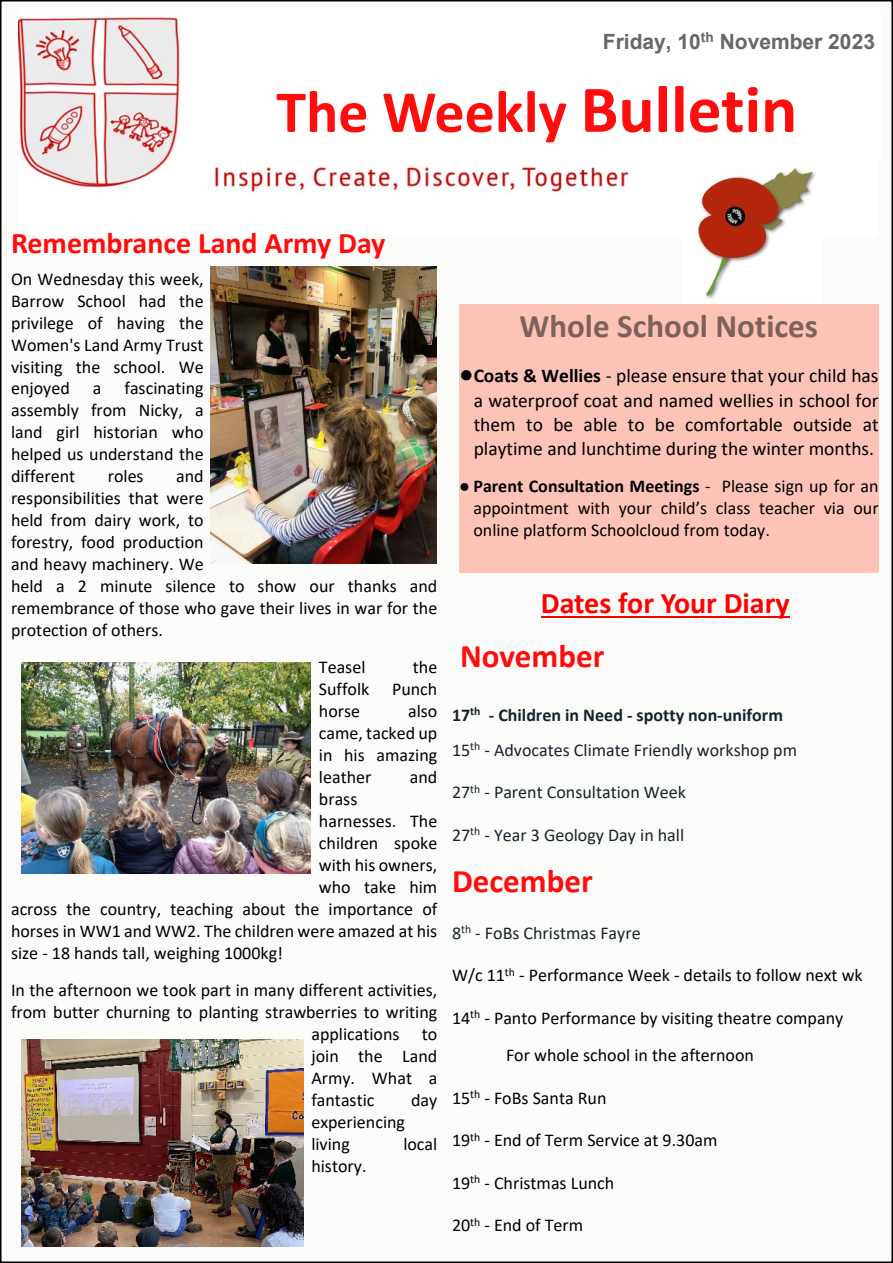
<style>
.page{position:relative;width:893px;height:1263px;background:#fff}
.page>*{position:absolute;margin:0;border:0;box-sizing:border-box;transform-origin:0 0}
.t1{font:700 60px "Calibri";color:#ff0c0d}
.t2{font:700 33px "Calibri";color:rgb(0 0 0/.5)}
.t3{font:700 33px "Calibri";color:#ff0c0d}
.t4{font:700 30px "Calibri";color:#ff0c0d}
.t5{font:700 30px "Calibri";color:#f00}
.t6{font:700 21px "Arial";color:#686764}
.t7{font:19.5px/24.2px "Calibri";color:#000;text-align:justify}
.t8{font:18px/22px "Calibri";color:#000;text-align:justify}
.t9{font:18px/35.1px "Calibri";color:#17232b}
.s1{font-size:67.5px}
.s2{font-family:"Times New Roman";font-weight:700;font-size:24px}
.s3{font-weight:700}
.s4{font-family:"Times New Roman"}
</style>
<div class="page">
<div style="left:0;top:0;width:893px;height:1263px;background:#fbfbfa;border:2px solid #000"></div>
<img style="left:18px;top:17px;width:611px;height:175px">
<div style="left:188px;top:9px;width:693px;height:150px;background:#fff"></div>
<div style="left:633px;top:159px;width:243px;height:78px;background:#fff"></div>
<div style="left:459px;top:304px;width:420px;height:269px;background:#fcc3b6"></div>
<img style="left:21px;top:662px;width:290px;height:212px">
<img style="left:210px;top:267px;width:226px;height:296px">
<img style="left:21px;top:1040px;width:282px;height:206px">
<hr style="left:541px;top:616px;width:249px;height:2px;background:#f00">
<img style="left:697px;top:167px;width:119px;height:132px">
<p class="t6" style="left:603px;top:33px;width:274px">Friday, 10<sup>th</sup> November 2023</p>
<h1 class="t1" style="left:276px;top:87px;width:522px">The Weekly <span class="s1">Bulletin</span></h1>
<h3 class="t4" style="left:11px;top:231px;width:376px">Remembrance Land Army Day</h3>
<p class="t8" style="left:11px;top:269px;width:194px">On Wednesday this week, Barrow School had the privilege of having the Women's Land Army Trust visiting the school. We enjoyed</p>
<p class="t8" style="left:11px;top:379px;width:194px;text-indent:113px">fascinating assembly from Nicky, a land girl historian who helped us understand the different</p>
<p class="t8" style="left:93px;top:379px;width:10px">a</p>
<p class="t8" style="left:108px;top:467px;width:37px">roles</p>
<p class="t8" style="left:11px;top:467px;width:428px;text-align:left;text-indent:165px">and<br>responsibilities that were<br>held from dairy work, to<br>forestry, food production<br>and heavy machinery. We<br>held a 2 minute silence to show our thanks and remembrance of those who gave their lives in war for the protection of others.</p>
<p class="t8" style="left:319px;top:658px;width:48px">Teasel</p>
<p class="t8" style="left:413px;top:658px;width:26px">the</p>
<p class="t8" style="left:319px;top:680px;width:52px">Suffolk</p>
<p class="t8" style="left:392px;top:680px;width:47px">Punch</p>
<p class="t8" style="left:319px;top:702px;width:43px">horse</p>
<p class="t8" style="left:319px;top:702px;width:120px;text-indent:89px">also came, tacked up in his amazing leather</p>
<p class="t8" style="left:410px;top:768px;width:29px">and</p>
<p class="t8" style="left:319px;top:790px;width:40px">brass</p>
<p class="t8" style="left:319px;top:812px;width:120px">harnesses. The</p>
<p class="t8" style="left:319px;top:834px;width:120px">children spoke</p>
<p class="t8" style="left:319px;top:856px;width:120px">with his owners,</p>
<p class="t8" style="left:319px;top:878px;width:120px">who take him</p>
<p class="t8" style="left:11px;top:900px;width:428px">across the country, teaching about the importance of</p>
<p class="t8" style="left:11px;top:922px;width:428px">horses in WW1 and WW2. The children were amazed at his</p>
<p class="t8" style="left:11px;top:944px;width:274px">size - 18 hands tall, weighing 1000kg!</p>
<p class="t8" style="left:11px;top:980px;width:428px">In the afternoon we took part in many different activities,</p>
<p class="t8" style="left:11px;top:1002px;width:428px">from butter churning to planting strawberries to writing</p>
<p class="t8" style="left:311px;top:1024px;width:127px">applications to</p>
<p class="t8" style="left:311px;top:1046px;width:127px">join the Land</p>
<p class="t8" style="left:311px;top:1068px;width:127px">Army. What a</p>
<p class="t8" style="left:311px;top:1090px;width:65px">fantastic</p>
<p class="t8" style="left:411px;top:1090px;width:28px">day</p>
<p class="t8" style="left:311px;top:1112px;width:95px">experiencing living</p>
<p class="t8" style="left:403px;top:1134px;width:36px">local</p>
<p class="t8" style="left:311px;top:1156px;width:57px">history.</p>
<h2 class="t2" style="left:520px;top:312px;width:300px">Whole School Notices</h2>
<p class="t7" style="left:474px;top:365px;width:406px;text-indent:-15px"><span class="s2">●</span><span class="s3">Coats &amp; Wellies</span> - please ensure that your child has a waterproof coat and named wellies in school for them to be able to be comfortable outside at playtime and lunchtime during the winter months.</p>
<p class="t8" style="left:473px;top:476px;width:407px;text-indent:-14px"><span class="s4">●</span> <span class="s3">Parent Consultation Meetings</span> - Please sign up for an appointment with your child’s class teacher via our online platform Schoolcloud from today.</p>
<h3 class="t5" style="left:541px;top:590px;width:250px">Dates for Your Diary</h3>
<h2 class="t3" style="left:460px;top:642px;width:146px">November</h2>
<p class="t9" style="left:452px;top:699px;width:347px"><span class="s3">17</span><sup>th</sup> <span class="s3">- Children in Need - spotty non-uniform<br></span>15<sup>th</sup> - Advocates Climate Friendly workshop pm</p>
<p class="t9" style="left:452px;top:776px;width:236px">27<sup>th</sup> - Parent Consultation Week</p>
<p class="t9" style="left:452px;top:819px;width:234px">27<sup>th</sup> - Year 3 Geology Day in hall</p>
<h2 class="t3" style="left:452px;top:867px;width:142px">December</h2>
<p class="t9" style="left:452px;top:917px;width:190px">8<sup>th</sup> - FoBs Christmas Fayre</p>
<p class="t8" style="left:452px;top:966px;width:412px">W/c 11<sup>th</sup> - Performance Week - details to follow next wk</p>
<p class="t8" style="left:506px;top:1001px;width:339px;line-height:37px;text-indent:-54px">14<sup>th</sup> - Panto Performance by visiting theatre company<br>For whole school in the afternoon</p>
<p class="t8" style="left:452px;top:1088px;width:156px">15<sup>th</sup> - FoBs Santa Run</p>
<p class="t8" style="left:452px;top:1131px;width:267px">19<sup>th</sup> - End of Term Service at 9.30am</p>
<p class="t8" style="left:452px;top:1173px;width:164px">19<sup>th</sup> - Christmas Lunch</p>
<p class="t8" style="left:452px;top:1216px;width:133px">20<sup>th</sup> - End of Term</p>
</div>
